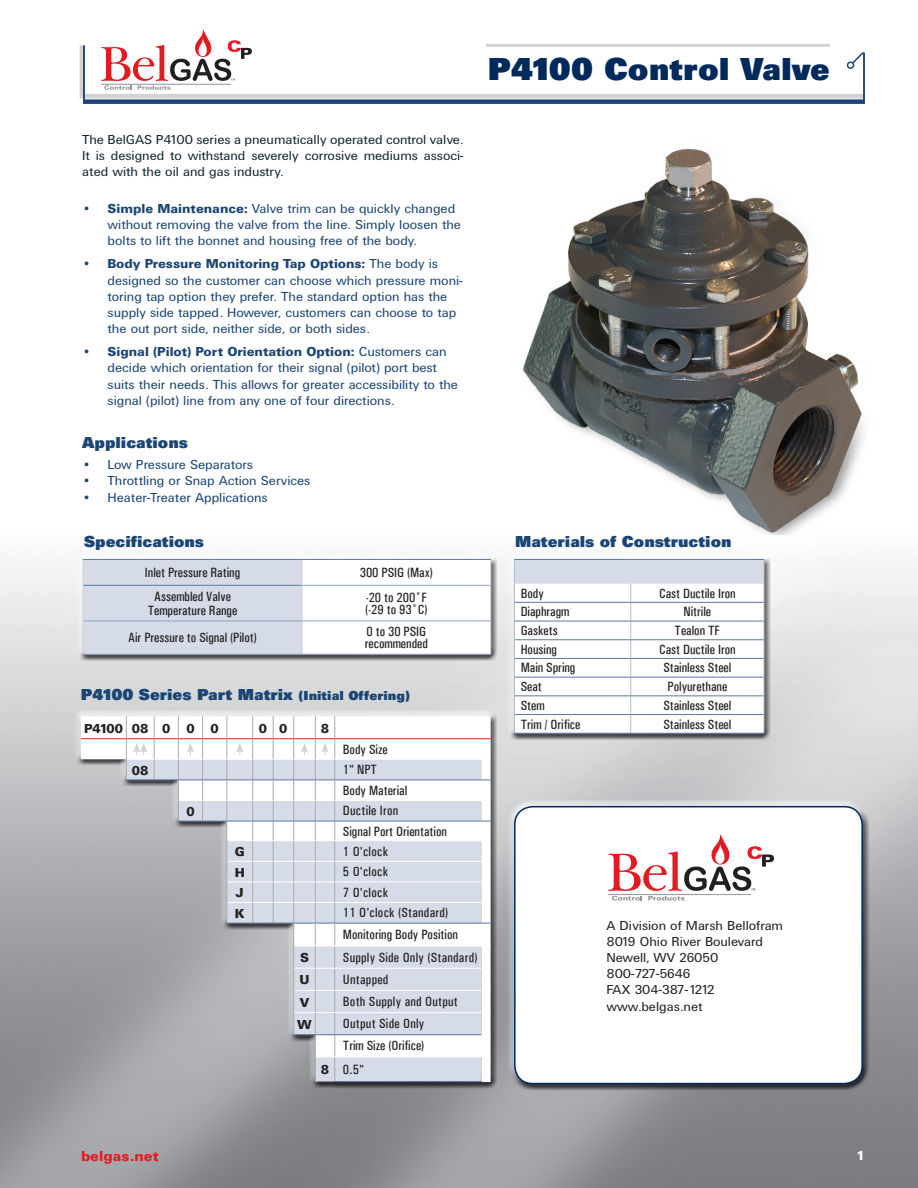
<style>
.page{position:relative;width:918px;height:1188px;background:#fff}
.page>*{position:absolute;margin:0;border:0;box-sizing:border-box;transform-origin:0 0}
.Head_Start{font:33px "Univers Ultra Bold DTC";color:#00295c}
.Sub_Head_Start{font:16.5px "Univers Ultra Bold DTC";color:#1a4574}
.t1{font:15px "Univers Black DTC";color:#e51a23}
.bullets_CP{font:13.5px/16.2px "Univers DTC";color:#1a4574}
.t2{font:500 condensed 13.5px/12px "Univers";color:#231f20}
.bullets_CP-2{font:13.5px/16.2px "Univers DTC";color:#122632;text-align:justify}
.bullets{font:13.5px "Univers DTC";color:#1a4574}
.t3{font:500 condensed 13.5px "Univers";letter-spacing:.02em;color:#231f20}
.t4{font:13.5px "Univers DTC";color:#231f20}
.t5{font:13.5px "Univers Black DTC";color:#231f20}
.t6{font:13.5px "Univers DTC";letter-spacing:-.06em;color:#231f20}
.t7{font:13.5px "Univers DTC";letter-spacing:-.02em;color:#231f20}
.t8{font:13.5px "Univers DTC";letter-spacing:-.035em;color:#231f20}
.t9{font:13.5px "Univers Black DTC";color:#fff}
.s1{font-family:"Univers Black DTC"}
.s2{font-size:13.5px}
.s3{font-family:"Univers Black DTC";font-weight:400;font-stretch:normal}
</style>
<div class="page">
<hr style="left:80px;top:45px;width:4px;height:53px;background:#d1d2d4">
<hr style="left:82px;top:94px;width:783px;height:4px;background:#d1d2d4">
<svg style="left:101px;top:29px;width:151px;height:61px"></svg>
<div style="left:83px;top:99px;width:781px;height:5px;background:#1a4574"></div>
<hr style="left:83px;top:45px;width:2px;height:57px;background:#1a4574">
<hr style="left:863px;top:53px;width:2px;height:51px;background:#1a4574">
<svg style="left:852px;top:52px;width:13px;height:13px"></svg>
<div style="left:847px;top:61px;width:7px;height:8px;border:2px solid #1a4574;border-radius:50%"></div>
<div style="left:77px;top:555px;width:421px;height:106px;background:#231f20;opacity:.75"></div>
<svg style="left:83px;top:559px;width:408px;height:95px"></svg>
<hr style="left:83px;top:585px;width:1px;height:36px;background:#d1d2d4">
<hr style="left:302px;top:585px;width:1px;height:36px;background:#d1d2d4">
<hr style="left:490px;top:585px;width:1px;height:36px;background:#d1d2d4">
<hr style="left:83px;top:621px;width:1px;height:33px;background:#d1d2d4">
<hr style="left:302px;top:621px;width:1px;height:33px;background:#d1d2d4">
<hr style="left:490px;top:621px;width:1px;height:33px;background:#d1d2d4">
<hr style="left:83px;top:621px;width:219px;height:1px;background:#92a2c1">
<hr style="left:83px;top:654px;width:219px;height:1px;background:#92a2c1">
<hr style="left:302px;top:585px;width:188px;height:1px;background:#92a2c1">
<hr style="left:302px;top:621px;width:188px;height:1px;background:#92a2c1">
<hr style="left:302px;top:654px;width:189px;height:1px;background:#92a2c1">
<hr style="left:83px;top:585px;width:219px;height:1px;background:#60779f">
<hr style="left:302px;top:559px;width:189px;height:1px;background:#60779f">
<div style="left:75px;top:712px;width:422px;height:377px;background:#231f20;opacity:.75"></div>
<svg style="left:81px;top:716px;width:410px;height:366px"></svg>
<svg style="left:335px;top:759px;width:147px;height:323px;fill:#d5dce8"></svg>
<hr style="left:335px;top:759px;width:146px;height:1px;background:#fff">
<hr style="left:335px;top:800px;width:146px;height:1px;background:#fff">
<hr style="left:335px;top:840px;width:146px;height:1px;background:#fff">
<hr style="left:335px;top:861px;width:146px;height:1px;background:#fff">
<hr style="left:335px;top:882px;width:146px;height:1px;background:#fff">
<hr style="left:335px;top:902px;width:146px;height:1px;background:#fff">
<hr style="left:335px;top:946px;width:146px;height:1px;background:#fff">
<hr style="left:335px;top:968px;width:146px;height:1px;background:#fff">
<hr style="left:335px;top:990px;width:146px;height:1px;background:#fff">
<hr style="left:335px;top:1012px;width:146px;height:1px;background:#fff">
<hr style="left:335px;top:1057px;width:146px;height:1px;background:#fff">
<hr style="left:335px;top:780px;width:146px;height:1px;background:#60779f">
<hr style="left:335px;top:821px;width:146px;height:1px;background:#60779f">
<hr style="left:335px;top:923px;width:146px;height:1px;background:#60779f">
<hr style="left:81px;top:738px;width:45px;height:1px;background:#e51a23">
<hr style="left:335px;top:738px;width:146px;height:1px;background:#e51a23">
<hr style="left:335px;top:1034px;width:146px;height:1px;background:#60779f">
<hr style="left:334px;top:1081px;width:147px;height:1px;background:#60779f">
<svg style="left:126px;top:716px;width:209px;height:366px"></svg>
<div style="left:509px;top:555px;width:262px;height:185px;background:#231f20;opacity:.75"></div>
<hr style="left:514px;top:733px;width:117px;height:1px;background:#60779f">
<hr style="left:631px;top:733px;width:133px;height:1px;background:#60779f">
<hr style="left:514px;top:559px;width:117px;height:1px;background:#60779f">
<hr style="left:631px;top:559px;width:133px;height:1px;background:#60779f">
<svg style="left:514px;top:560px;width:251px;height:173px"></svg>
<hr style="left:486px;top:44px;width:344px;height:3px;background:#d1d2d4">
<img style="left:522px;top:148px;width:346px;height:386px">
<div style="left:508px;top:800px;width:357px;height:279px;background:#fff;opacity:.75"></div>
<div style="left:512px;top:811px;width:358px;height:280px;background:#231f20;opacity:.75"></div>
<div style="left:515px;top:807px;width:347px;height:277px;background:#fff;border-radius:18px"></div>
<div style="left:514px;top:806px;width:349px;height:278px;border:2px solid #00295c;border-radius:18px"></div>
<svg style="left:608px;top:834px;width:166px;height:67px"></svg>
<p class="bullets_CP-2" style="left:82px;top:131px;width:383px">The BelGAS P4100 series a pneumatically operated control valve.<br>It is designed to withstand severely corrosive mediums associ&shy;ated with the oil and gas industry.</p>
<p class="bullets_CP" style="left:108px;top:200px;width:355px;text-indent:-26px">• <span class="s1">Simple Maintenance:</span> Valve trim can be quickly changed without removing the valve from the line. Simply loosen the bolts to lift the bonnet and housing free of the body.</p>
<p class="bullets_CP" style="left:108px;top:256px;width:356px;text-indent:-26px">• <span class="s1">Body Pressure Monitoring Tap Options:</span> The body is designed so the customer can choose which pressure moni&shy;toring tap option they prefer. The standard option has the supply side tapped. However, customers can choose to tap the out port side, neither side, or both sides.</p>
<p class="bullets_CP" style="left:108px;top:343px;width:352px;text-indent:-26px">• <span class="s1">Signal (Pilot) Port Orientation Option:</span> Customers can decide which orientation for their signal (pilot) port best suits their needs. This allows for greater accessibility to the signal (pilot) line from any one of four directions.</p>
<p class="Sub_Head_Start" style="left:82px;top:432px;width:107px">Applications</p>
<p class="bullets" style="left:82px;top:457px;width:172px">• Low Pressure Separators</p>
<p class="bullets" style="left:82px;top:473px;width:230px">• Throttling or Snap Action Services</p>
<p class="bullets" style="left:82px;top:490px;width:187px">• Heater-Treater Applications</p>
<p class="Head_Start" style="left:488px;top:49px;width:344px">P4100 Control Valve</p>
<p class="Sub_Head_Start" style="left:84px;top:532px;width:121px">Specifications</p>
<p class="Sub_Head_Start" style="left:515px;top:532px;width:218px">Materials of Construction</p>
<p class="t2" style="left:145px;top:566px;width:97px">Inlet Pressure Rating</p>
<p class="t2" style="left:360px;top:566px;width:75px">300 PSIG (Max)</p>
<p class="t2" style="left:148px;top:589px;width:91px;line-height:14.2px;text-align:center">Assembled Valve<br>Temperature Range</p>
<p class="t2" style="left:365px;top:591px;width:64px">-20 to 200˚F (-29 to 93˚C)</p>
<p class="t2" style="left:128px;top:632px;width:130px">Air Pressure to Signal (Pilot)</p>
<p class="t2" style="left:365px;top:626px;width:64px">0 to 30 PSIG recommended</p>
<p class="Sub_Head_Start" style="left:81px;top:685px;width:331px">P4100 Series Part Matrix <span class="s2">(Initial Offering)</span></p>
<p class="t5" style="left:84px;top:721px;width:136px">P4100 08 0 0 0</p>
<p class="t5" style="left:259px;top:721px;width:30px">0 0</p>
<p class="t5" style="left:321px;top:721px;width:10px">8</p>
<p class="t2" style="left:343px;top:743px;width:46px">Body Size</p>
<p class="t5" style="left:132px;top:763px;width:18px">08</p>
<p class="t2" style="left:343px;top:759px;width:66px;line-height:20.5px">1" NPT<br>Body Material</p>
<p class="t5" style="left:186px;top:804px;width:10px">0</p>
<p class="t2" style="left:343px;top:801px;width:106px;line-height:20.1px">Ductile Iron<br>Signal Port Orientation</p>
<p class="t5" style="left:235px;top:844px;width:11px">G</p>
<p class="t2" style="left:343px;top:845px;width:47px">1 O'clock</p>
<p class="t5" style="left:235px;top:865px;width:12px">H</p>
<p class="t2" style="left:343px;top:866px;width:47px">5 O'clock</p>
<p class="t5" style="left:236px;top:885px;width:9px">J</p>
<p class="t2" style="left:343px;top:886px;width:47px">7 O'clock</p>
<p class="t5" style="left:235px;top:906px;width:11px">K</p>
<p class="t2" style="left:343px;top:902px;width:117px;line-height:21.8px">11 O'clock (Standard)<br>Monitoring Body Position</p>
<p class="t5" style="left:300px;top:950px;width:10px">S</p>
<p class="t3" style="left:343px;top:949px;width:136px">Supply Side Only (Standard)</p>
<p class="t5" style="left:299px;top:972px;width:12px">U</p>
<p class="t3" style="left:343px;top:971px;width:47px">Untapped</p>
<p class="t5" style="left:300px;top:995px;width:11px">V</p>
<p class="t3" style="left:343px;top:994px;width:116px">Both Supply and Output</p>
<p class="t5" style="left:297px;top:1017px;width:16px">W</p>
<p class="t3" style="left:343px;top:1016px;width:83px">Output Side Only</p>
<p class="t2" style="left:343px;top:1040px;width:83px">Trim Size (Orifice)</p>
<p class="t2" style="left:321px;top:1063px;width:45px"><span class="s3">8</span> 0.5"</p>
<p class="t2" style="left:521px;top:587px;width:25px">Body</p>
<p class="t2" style="left:659px;top:587px;width:78px">Cast Ductile Iron</p>
<p class="t2" style="left:521px;top:606px;width:50px">Diaphragm</p>
<p class="t2" style="left:684px;top:606px;width:29px">Nitrile</p>
<p class="t2" style="left:521px;top:624px;width:39px">Gaskets</p>
<p class="t2" style="left:675px;top:624px;width:47px">Tealon TF</p>
<p class="t2" style="left:521px;top:643px;width:38px">Housing</p>
<p class="t2" style="left:659px;top:643px;width:78px">Cast Ductile Iron</p>
<p class="t2" style="left:521px;top:662px;width:56px">Main Spring</p>
<p class="t2" style="left:663px;top:662px;width:69px">Stainless Steel</p>
<p class="t2" style="left:521px;top:681px;width:23px">Seat</p>
<p class="t2" style="left:667px;top:681px;width:61px">Polyurethane</p>
<p class="t2" style="left:521px;top:699px;width:25px">Stem</p>
<p class="t2" style="left:663px;top:699px;width:69px">Stainless Steel</p>
<p class="t2" style="left:521px;top:718px;width:61px">Trim / Orifice</p>
<p class="t2" style="left:663px;top:718px;width:69px">Stainless Steel</p>
<p class="t4" style="left:606px;top:918px;width:178px">A Division of Marsh Bellofram</p>
<p class="t4" style="left:606px;top:934px;width:158px">8019 Ohio River Boulevard</p>
<p class="t7" style="left:606px;top:950px;width:113px">Newell, WV 26050</p>
<p class="t8" style="left:606px;top:966px;width:86px">800-727-5646</p>
<p class="t6" style="left:606px;top:982px;width:110px">FAX 304-387-1212</p>
<p class="t4" style="left:606px;top:999px;width:97px">www.belgas.net</p>
<p class="t1" style="left:81px;top:1147px;width:79px">belgas.net</p>
<p class="t9" style="left:856px;top:1148px;width:10px">1</p>
</div>
